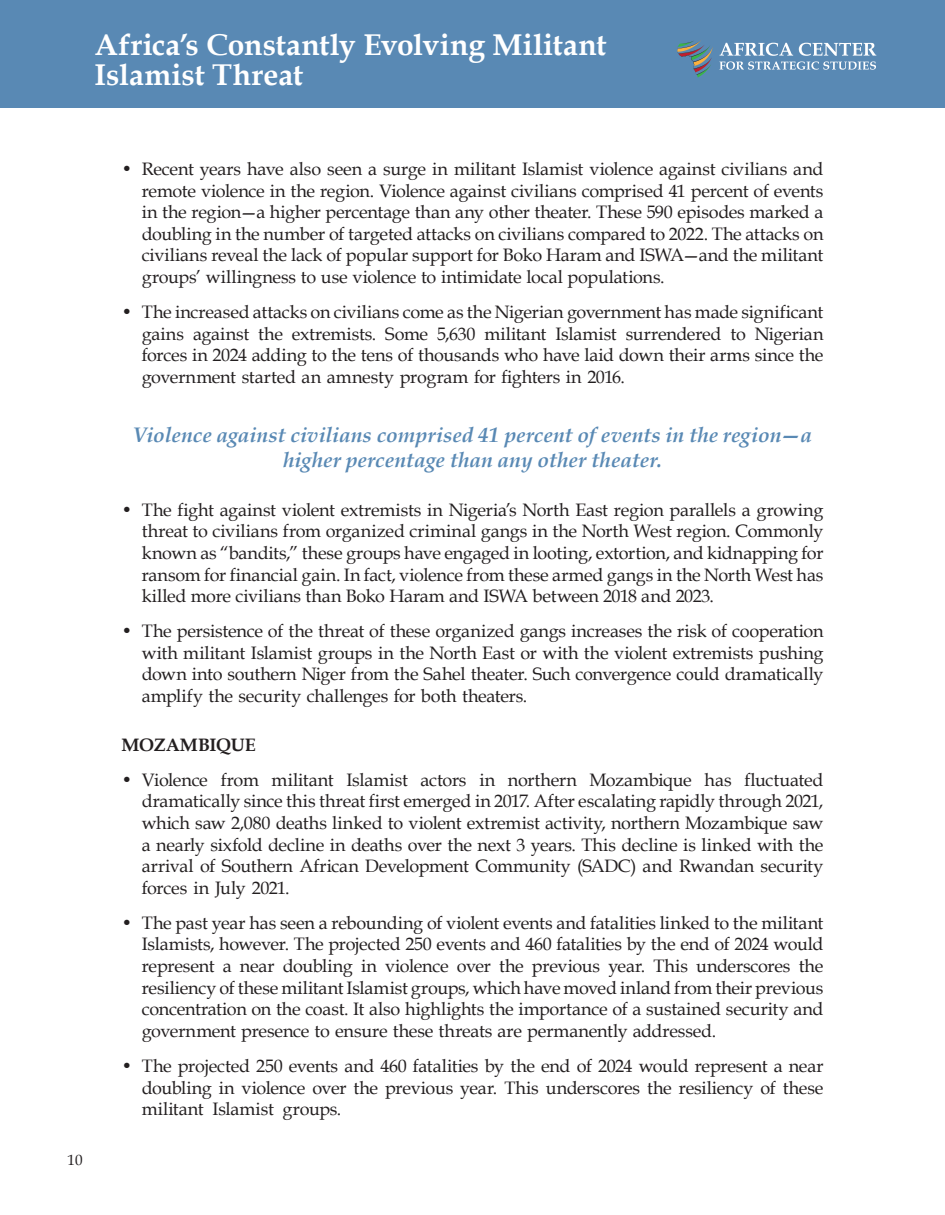
<style>
.page{position:relative;width:945px;height:1215px;background:#fff}
.page>*{position:absolute;margin:0;border:0;box-sizing:border-box;transform-origin:0 0}
.t1{font:700 30px/30px "Book Antiqua";letter-spacing:.005em;color:#fff}
.t2{font:italic 700 21px/25.2px "Book Antiqua";color:#5989b4;text-align:center}
.t3{font:18px/21.6px "Book Antiqua";letter-spacing:-.01em;color:#231f20;text-align:justify}
.t4{font:700 18px "Book Antiqua";letter-spacing:-.015em;color:#231f20}
.t5{font:15px "Book Antiqua";color:#231f20}
</style>
<div class="page">
<div style="left:0;top:0;width:945px;height:108px;background:#5989b4"></div>
<svg style="left:677px;top:40px;width:199px;height:38px"></svg>
<h1 class="t1" style="left:94px;top:29px;width:513px">Africa’s Constantly Evolving Militant<br>Islamist Threat</h1>
<p class="t5" style="left:68px;top:1149px;width:16px">10</p>
<p class="t3" style="left:142px;top:158px;width:683px;text-indent:-20px">• Recent years have also seen a surge in militant Islamist violence against civilians and remote violence in the region. Violence against civilians comprised 41 percent of events in the region—a higher percentage than any other theater. These 590 episodes marked a doubling in the number of targeted attacks on civilians compared to 2022. The attacks on civilians reveal the lack of popular support for Boko Haram and ISWA—and the militant groups’ willingness to use violence to intimidate local populations.</p>
<p class="t3" style="left:142px;top:301px;width:683px;text-indent:-20px">• The increased attacks on civilians come as the Nigerian government has made significant gains against the extremists. Some 5,630 militant Islamist surrendered to Nigerian forces in 2024 adding to the tens of thousands who have laid down their arms since the government started an amnesty program for fighters in 2016.</p>
<p class="t2" style="left:133px;top:422px;width:681px">Violence against civilians comprised 41 percent of events in the region—a higher percentage than any other theater.</p>
<p class="t3" style="left:142px;top:498px;width:683px;text-indent:-20px">• The fight against violent extremists in Nigeria’s North East region parallels a growing threat to civilians from organized criminal gangs in the North West region. Commonly known as “bandits,” these groups have engaged in looting, extortion, and kidnapping for ransom for financial gain. In fact, violence from these armed gangs in the North West has killed more civilians than Boko Haram and ISWA between 2018 and 2023.</p>
<p class="t3" style="left:142px;top:620px;width:683px;text-indent:-20px">• The persistence of the threat of these organized gangs increases the risk of cooperation with militant Islamist groups in the North East or with the violent extremists pushing down into southern Niger from the Sahel theater. Such convergence could dramatically amplify the security challenges for both theaters.</p>
<p class="t4" style="left:122px;top:732px;width:136px">MOZAMBIQUE</p>
<p class="t3" style="left:142px;top:768px;width:683px;text-indent:-20px">• Violence from militant Islamist actors in northern Mozambique has fluctuated dramatically since this threat first emerged in 2017. After escalating rapidly through 2021, which saw 2,080 deaths linked to violent extremist activity, northern Mozambique saw a nearly sixfold decline in deaths over the next 3 years. This decline is linked with the arrival of Southern African Development Community (SADC) and Rwandan security forces in July 2021.</p>
<p class="t3" style="left:142px;top:912px;width:683px;text-indent:-20px">• The past year has seen a rebounding of violent events and fatalities linked to the militant Islamists, however. The projected 250 events and 460 fatalities by the end of 2024 would represent a near doubling in violence over the previous year. This underscores the resiliency of these militant Islamist groups, which have moved inland from their previous concentration on the coast. It also highlights the importance of a sustained security and government presence to ensure these threats are permanently addressed.</p>
<p class="t3" style="left:142px;top:1055px;width:683px;text-indent:-20px">• The projected 250 events and 460 fatalities by the end of 2024 would represent a near doubling in violence over the previous year. This underscores the resiliency of these militant Islamist groups.</p>
</div>
